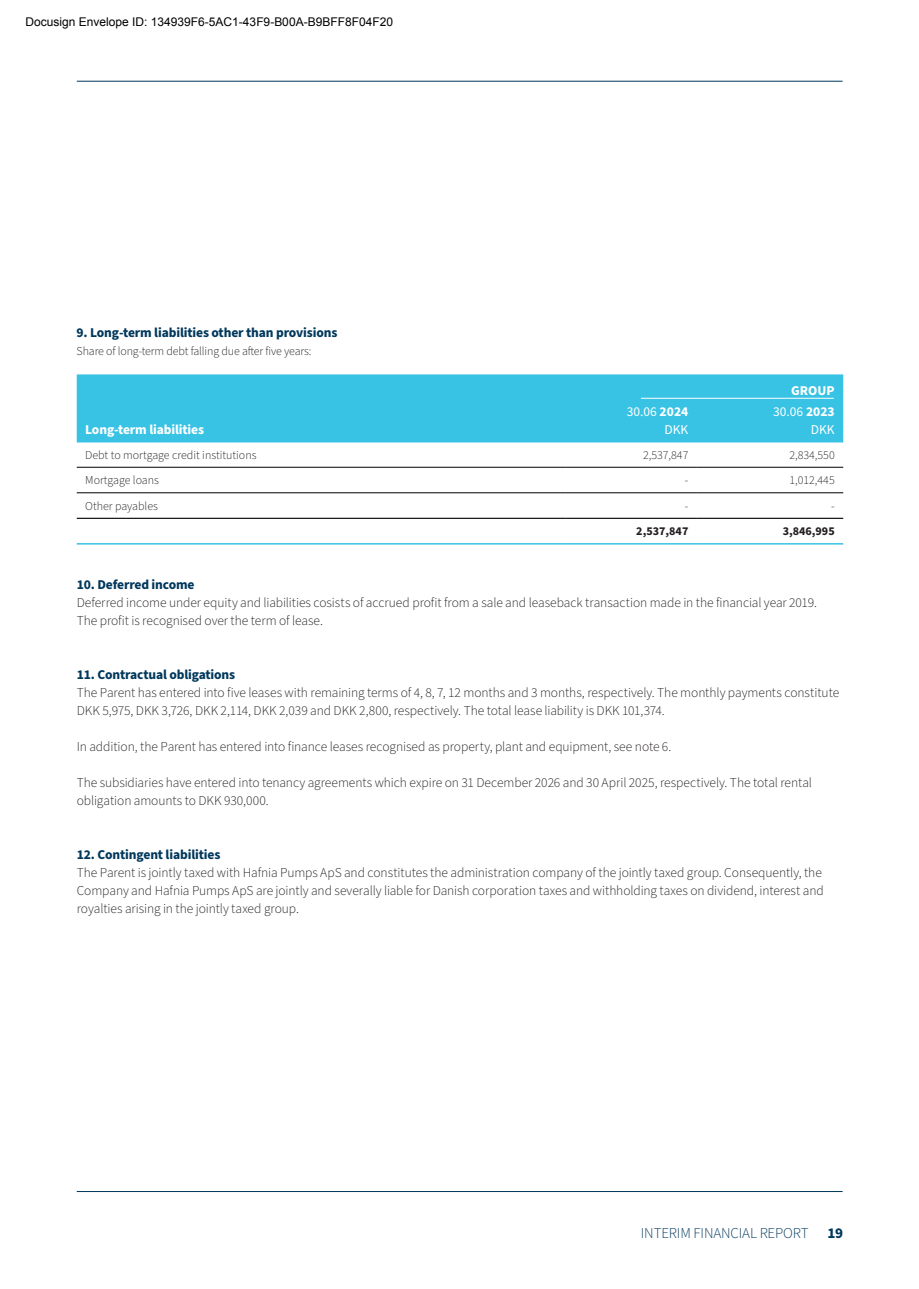
<style>
.page{position:relative;width:919px;height:1289px;background:#fff}
.page>*{position:absolute;margin:0;border:0;box-sizing:border-box;transform-origin:0 0}
.t1{font:300 15px "Source Sans Pro";letter-spacing:-.01em;color:#00385c}
.t2{font:700 15px "Source Sans Pro";color:#00385c}
.Brød_Sort{font:300 13.5px/18px "Source Sans Pro";letter-spacing:-.005em;color:#231f20}
.Brød_headline_Cyan{font:700 13.5px "Source Sans Pro";letter-spacing:-.01em;color:#00385c}
.t3{font:700 13.5px "Source Sans Pro";letter-spacing:-.01em;color:#fff}
.t4{font:13.5px "Source Sans Pro";color:#fff}
.Brød_headline_Cyan-2{font:300 12px "Source Sans Pro";color:#231f20}
.t5{font:12px "Arial";color:#000}
.t6{font:700 12px "Source Sans Pro";color:#231f20}
.s1{font-weight:700}
</style>
<div class="page">
<hr style="left:77px;top:1191px;width:765px;height:1px;background:#00385c">
<hr style="left:77px;top:81px;width:765px;height:1px;background:#00385c">
<div style="left:77px;top:374px;width:766px;height:68px;background:#38c3e4"></div>
<hr style="left:77px;top:467px;width:489px;height:1px;background:#000">
<hr style="left:566px;top:467px;width:130px;height:1px;background:#000">
<hr style="left:696px;top:467px;width:147px;height:1px;background:#000">
<hr style="left:77px;top:492px;width:489px;height:1px;background:#000">
<hr style="left:566px;top:492px;width:130px;height:1px;background:#000">
<hr style="left:696px;top:492px;width:147px;height:1px;background:#000">
<hr style="left:77px;top:517px;width:489px;height:2px;background:#000">
<hr style="left:566px;top:517px;width:130px;height:2px;background:#000">
<hr style="left:696px;top:517px;width:147px;height:2px;background:#000">
<hr style="left:77px;top:543px;width:489px;height:1px;background:#38c3e4">
<hr style="left:566px;top:543px;width:130px;height:1px;background:#38c3e4">
<hr style="left:696px;top:543px;width:147px;height:1px;background:#38c3e4">
<hr style="left:641px;top:398px;width:192px;height:1px;background:#fff">
<p class="t5" style="left:26px;top:15px;width:369px">Docusign Envelope ID: 134939F6-5AC1-43F9-B00A-B9BFF8F04F20</p>
<p class="Brød_headline_Cyan" style="left:77px;top:323px;width:262px">9. Long-term liabilities other than provisions</p>
<p class="Brød_headline_Cyan-2" style="left:77px;top:343px;width:236px">Share of long-term debt falling due after five years:</p>
<p class="t3" style="left:85px;top:420px;width:120px">Long-term liabilities</p>
<p class="t4" style="left:626px;top:402px;width:63px">30.06 <span class="s1">2024</span></p>
<p class="t4" style="left:664px;top:420px;width:25px">DKK</p>
<p class="t3" style="left:791px;top:381px;width:45px">GROUP</p>
<p class="t4" style="left:773px;top:402px;width:63px">30.06 <span class="s1">2023</span></p>
<p class="t4" style="left:810px;top:420px;width:25px">DKK</p>
<p class="Brød_headline_Cyan-2" style="left:85px;top:447px;width:173px">Debt to mortgage credit institutions</p>
<p class="Brød_headline_Cyan-2" style="left:643px;top:447px;width:47px">2,537,847</p>
<p class="Brød_headline_Cyan-2" style="left:789px;top:447px;width:47px">2,834,550</p>
<p class="Brød_headline_Cyan-2" style="left:85px;top:472px;width:75px">Mortgage loans</p>
<p class="Brød_headline_Cyan-2" style="left:684px;top:472px;width:5px">-</p>
<p class="Brød_headline_Cyan-2" style="left:789px;top:472px;width:47px">1,012,445</p>
<p class="Brød_headline_Cyan-2" style="left:85px;top:498px;width:74px">Other payables</p>
<p class="Brød_headline_Cyan-2" style="left:684px;top:498px;width:5px">-</p>
<p class="Brød_headline_Cyan-2" style="left:831px;top:498px;width:5px">-</p>
<p class="t6" style="left:636px;top:523px;width:54px">2,537,847</p>
<p class="t6" style="left:782px;top:523px;width:54px">3,846,995</p>
<p class="Brød_headline_Cyan" style="left:77px;top:575px;width:119px">10. Deferred income</p>
<p class="Brød_Sort" style="left:77px;top:594px;width:740px">Deferred income under equity and liabilities cosists of accrued profit from a sale and leaseback transaction made in the financial year 2019.</p>
<p class="Brød_Sort" style="left:77px;top:612px;width:246px">The profit is recognised over the term of lease.</p>
<p class="Brød_headline_Cyan" style="left:77px;top:665px;width:160px">11. Contractual obligations</p>
<p class="Brød_Sort" style="left:77px;top:684px;width:763px">The Parent has entered into five leases with remaining terms of 4, 8, 7, 12 months and 3 months, respectively. The monthly payments constitute<br>DKK 5,975, DKK 3,726, DKK 2,114, DKK 2,039 and DKK 2,800, respectively. The total lease liability is DKK 101,374.</p>
<p class="Brød_Sort" style="left:77px;top:738px;width:594px">In addition, the Parent has entered into finance leases recognised as property, plant and equipment, see note 6.</p>
<p class="Brød_Sort" style="left:77px;top:774px;width:736px">The subsidiaries have entered into tenancy agreements which expire on 31 December 2026 and 30 April 2025, respectively. The total rental obligation amounts to DKK 930,000.</p>
<p class="Brød_headline_Cyan" style="left:77px;top:845px;width:145px">12. Contingent liabilities</p>
<p class="Brød_Sort" style="left:77px;top:864px;width:748px">The Parent is jointly taxed with Hafnia Pumps ApS and constitutes the administration company of the jointly taxed group. Consequently, the<br>Company and Hafnia Pumps ApS are jointly and severally liable for Danish corporation taxes and withholding taxes on dividend, interest and royalties arising in the jointly taxed group.</p>
<p class="t1" style="left:640px;top:1222px;width:169px">INTERIM FINANCIAL REPORT</p>
<p class="t2" style="left:827px;top:1222px;width:17px">19</p>
</div>
